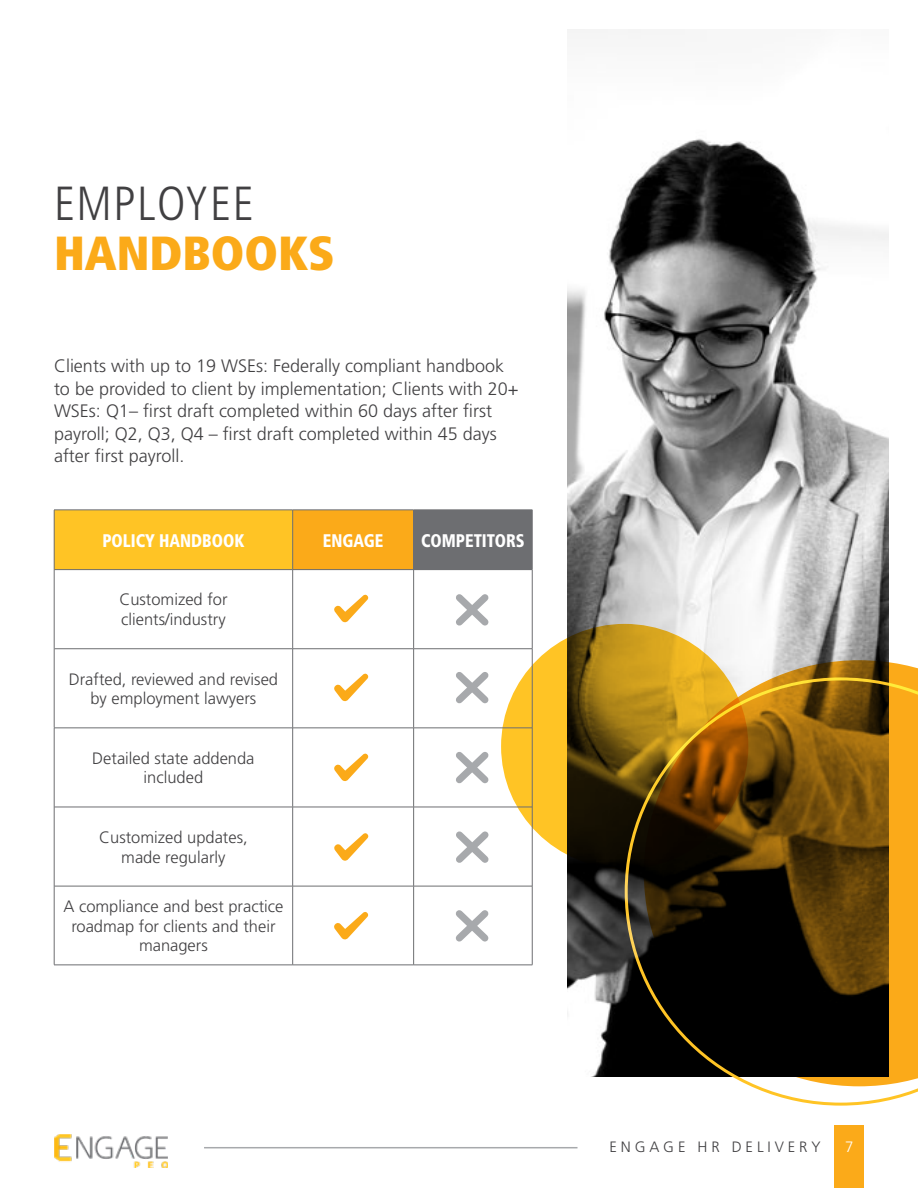
<style>
.page{position:relative;width:918px;height:1188px;background:#fff}
.page>*{position:absolute;margin:0;border:0;box-sizing:border-box;transform-origin:0 0}
.t1{font:900 condensed 47.85px "Frutiger LT Std";color:#fbaa19}
.t2{font:300 condensed 47.85px "Frutiger LT Std";letter-spacing:.03em;color:#414042}
.t3{font:900 condensed 18.3px "Frutiger LT Std";color:#fff;scale:.9 1}
.t4{font:300 18px/22.5px "Frutiger LT Std";color:#414042}
.t5{font:300 16.5px/19.8px "Frutiger LT Std";color:#414042;text-align:center}
.t6{font:300 15px "Frutiger LT Std";letter-spacing:.26em;color:#414042}
.t7{font:300 15px "Frutiger LT Std";color:#fff}
</style>
<div class="page">
<hr style="left:204px;top:1147px;width:374px;height:1px;background:#a7a9ac">
<div style="left:835px;top:1125px;width:29px;height:63px;background:#fbaa19"></div>
<img style="left:567px;top:29px;width:322px;height:1047px">
<svg style="left:712px;top:660px;width:206px;height:17px"></svg>
<svg style="left:501px;top:624px;width:247px;height:245px;background:#a27c17"></svg>
<svg style="left:625px;top:677px;width:293px;height:429px;background:#654a18"></svg>
<div style="left:54px;top:510px;width:239px;height:60px;background:#ffc425"></div>
<div style="left:293px;top:510px;width:121px;height:60px;background:#fbaa19"></div>
<div style="left:414px;top:510px;width:118px;height:60px;background:#6d6e71"></div>
<hr style="left:54px;top:510px;width:239px;height:1px;background:#6d6e71">
<hr style="left:293px;top:510px;width:121px;height:1px;background:#6d6e71">
<hr style="left:54px;top:569px;width:239px;height:1px;background:#6d6e71">
<hr style="left:293px;top:569px;width:121px;height:1px;background:#6d6e71">
<hr style="left:293px;top:648px;width:121px;height:1px;background:#6d6e71">
<hr style="left:414px;top:648px;width:118px;height:1px;background:#6d6e71">
<hr style="left:293px;top:728px;width:121px;height:1px;background:#6d6e71">
<hr style="left:414px;top:728px;width:118px;height:1px;background:#6d6e71">
<hr style="left:54px;top:807px;width:239px;height:1px;background:#6d6e71">
<hr style="left:293px;top:807px;width:121px;height:1px;background:#6d6e71">
<hr style="left:414px;top:807px;width:118px;height:1px;background:#6d6e71">
<hr style="left:54px;top:886px;width:239px;height:1px;background:#6d6e71">
<hr style="left:293px;top:886px;width:121px;height:1px;background:#6d6e71">
<hr style="left:414px;top:886px;width:118px;height:1px;background:#6d6e71">
<hr style="left:54px;top:965px;width:239px;height:1px;background:#6d6e71">
<hr style="left:293px;top:965px;width:121px;height:1px;background:#6d6e71">
<hr style="left:414px;top:965px;width:118px;height:1px;background:#6d6e71">
<hr style="left:54px;top:510px;width:1px;height:60px;background:#6d6e71">
<hr style="left:292px;top:510px;width:1px;height:59px;background:#6d6e71">
<hr style="left:413px;top:510px;width:1px;height:59px;background:#6d6e71">
<hr style="left:532px;top:510px;width:1px;height:60px;background:#6d6e71">
<hr style="left:54px;top:570px;width:1px;height:79px;background:#6d6e71">
<hr style="left:292px;top:570px;width:1px;height:79px;background:#6d6e71">
<hr style="left:413px;top:570px;width:1px;height:79px;background:#6d6e71">
<hr style="left:532px;top:570px;width:1px;height:79px;background:#6d6e71">
<hr style="left:413px;top:649px;width:1px;height:79px;background:#6d6e71">
<hr style="left:532px;top:649px;width:1px;height:79px;background:#6d6e71">
<hr style="left:54px;top:728px;width:1px;height:79px;background:#6d6e71">
<hr style="left:292px;top:728px;width:1px;height:79px;background:#6d6e71">
<hr style="left:413px;top:728px;width:1px;height:79px;background:#6d6e71">
<hr style="left:532px;top:728px;width:1px;height:79px;background:#6d6e71">
<hr style="left:54px;top:807px;width:1px;height:79px;background:#6d6e71">
<hr style="left:292px;top:807px;width:1px;height:79px;background:#6d6e71">
<hr style="left:413px;top:807px;width:1px;height:79px;background:#6d6e71">
<hr style="left:532px;top:807px;width:1px;height:79px;background:#6d6e71">
<hr style="left:54px;top:886px;width:1px;height:79px;background:#6d6e71">
<hr style="left:292px;top:886px;width:1px;height:79px;background:#6d6e71">
<hr style="left:413px;top:886px;width:1px;height:79px;background:#6d6e71">
<hr style="left:532px;top:886px;width:1px;height:79px;background:#6d6e71">
<hr style="left:54px;top:649px;width:1px;height:79px;background:#6d6e71">
<hr style="left:54px;top:648px;width:239px;height:1px;background:#6d6e71">
<hr style="left:292px;top:649px;width:1px;height:79px;background:#6d6e71">
<hr style="left:54px;top:728px;width:239px;height:1px;background:#6d6e71">
<svg style="left:334px;top:595px;width:34px;height:28px"></svg>
<svg style="left:334px;top:673px;width:34px;height:29px"></svg>
<svg style="left:334px;top:753px;width:34px;height:29px"></svg>
<svg style="left:334px;top:833px;width:34px;height:28px"></svg>
<svg style="left:334px;top:912px;width:34px;height:28px"></svg>
<svg style="left:456px;top:594px;width:33px;height:32px"></svg>
<svg style="left:456px;top:672px;width:33px;height:32px"></svg>
<svg style="left:456px;top:752px;width:33px;height:31px"></svg>
<svg style="left:456px;top:831px;width:33px;height:32px"></svg>
<svg style="left:456px;top:910px;width:33px;height:32px"></svg>
<img style="left:54px;top:1134px;width:113px;height:34px">
<h1 class="t2" style="left:54px;top:176px;width:202px">EMPLOYEE</h1>
<h1 class="t1" style="left:54px;top:224px;width:282px">HANDBOOKS</h1>
<p class="t4" style="left:54px;top:355px;width:466px">Clients with up to 19 WSEs: Federally compliant handbook to be provided to client by implementation; Clients with 20+ WSEs: Q1– first draft completed within 60 days after first payroll; Q2, Q3, Q4 – first draft completed within 45 days after first payroll.</p>
<p class="t3" style="left:102px;top:529px;width:159px">POLICY HANDBOOK</p>
<p class="t3" style="left:323px;top:529px;width:69px">ENGAGE</p>
<p class="t3" style="left:421px;top:529px;width:117px">COMPETITORS</p>
<p class="t5" style="left:119px;top:590px;width:110px;text-align:left">Customized for clients/industry</p>
<p class="t5" style="left:69px;top:669px;width:211px">Drafted, reviewed and revised by employment lawyers</p>
<p class="t5" style="left:92px;top:748px;width:164px">Detailed state addenda included</p>
<p class="t5" style="left:99px;top:827px;width:150px">Customized updates, made regularly</p>
<p class="t5" style="left:63px;top:897px;width:222px">A compliance and best practice roadmap for clients and their managers</p>
<p class="t6" style="left:609px;top:1138px;width:213px">ENGAGE HR DELIVERY</p>
<p class="t7" style="left:845px;top:1138px;width:10px">7</p>
</div>
